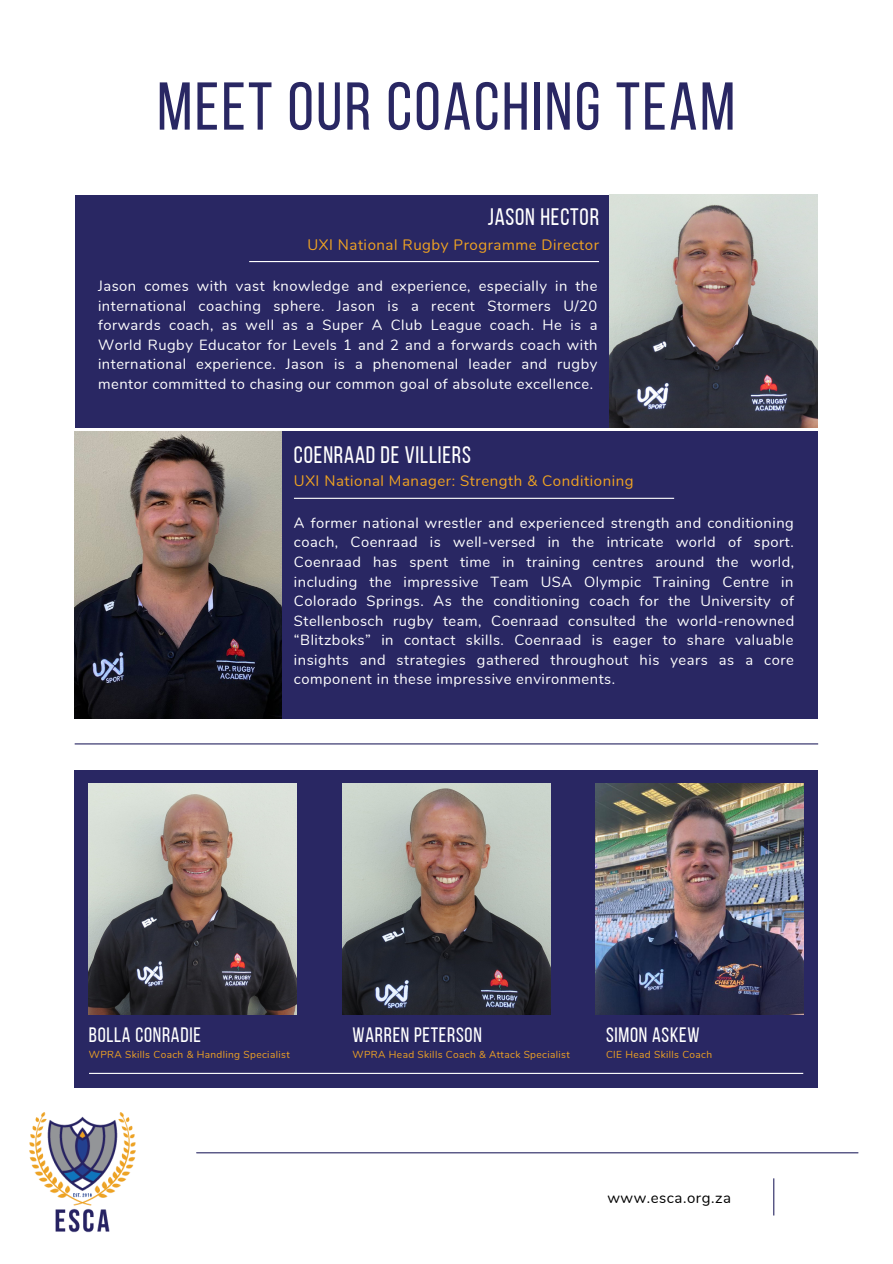
<style>
.page{position:relative;width:893px;height:1264px;background:#fff}
.page>*{position:absolute;margin:0;border:0;box-sizing:border-box;transform-origin:0 0}
.t1{font:67.5px "Bebas Neue";letter-spacing:.035em;color:#292763}
.t2{font:23.85px "Bebas Neue";letter-spacing:.035em;color:#fff}
.t3{font:20.7px "Bebas Neue";letter-spacing:.035em;color:#fff}
.t4{font:15px "Nunito";letter-spacing:.035em;color:#f0a322}
.t5{font:15px "Nunito";letter-spacing:.035em;color:#000}
.t6{font:14.7px/19.6px "Nunito";letter-spacing:.035em;color:#fff;text-align:justify}
.t7{font:10.05px "Nunito";letter-spacing:.035em;color:#f0a322}
</style>
<div class="page">
<hr style="left:197px;top:1152px;width:660px;height:1px;background:#292763">
<hr style="left:773px;top:1178px;width:1px;height:37px;background:#292763">
<img style="left:75px;top:431px;width:208px;height:287px">
<div style="left:283px;top:431px;width:535px;height:287px;background:#292763"></div>
<div style="left:75px;top:769px;width:743px;height:318px;background:#292763"></div>
<img style="left:89px;top:784px;width:208px;height:231px">
<div style="left:75px;top:195px;width:551px;height:232px;background:#292763"></div>
<img style="left:609px;top:195px;width:208px;height:232px">
<hr style="left:249px;top:261px;width:350px;height:1px;background:#fff">
<hr style="left:294px;top:498px;width:380px;height:1px;background:#fff">
<img style="left:30px;top:1112px;width:106px;height:120px">
<img style="left:342px;top:784px;width:208px;height:230px">
<img style="left:595px;top:784px;width:208px;height:230px">
<hr style="left:89px;top:1072px;width:714px;height:1px;background:#fff">
<hr style="left:75px;top:743px;width:743px;height:1px;background:#292763">
<h1 class="t1" style="left:157px;top:79px;width:579px">MEET OUR COACHING TEAM</h1>
<h2 class="t2" style="left:487px;top:207px;width:113px">JASON HECTOR</h2>
<p class="t4" style="left:307px;top:234px;width:293px">UXI National Rugby Programme Director</p>
<p class="t6" style="left:98px;top:276px;width:501px">Jason comes with vast knowledge and experience, especially in the international coaching sphere. Jason is a recent Stormers U/20 forwards coach, as well as a Super A Club League coach. He is a World Rugby Educator for Levels 1 and 2 and a forwards coach with international experience. Jason is a phenomenal leader and rugby mentor committed to chasing our common goal of absolute excellence.</p>
<h2 class="t2" style="left:294px;top:445px;width:178px">COENRAAD DE VILLIERS</h2>
<p class="t4" style="left:294px;top:471px;width:341px">UXI National Manager: Strength &amp; Conditioning</p>
<p class="t6" style="left:294px;top:513px;width:502px">A former national wrestler and experienced strength and conditioning coach, Coenraad is well-versed in the intricate world of sport.<br>Coenraad has spent time in training centres around the world, including the impressive Team USA Olympic Training Centre in Colorado Springs. As the conditioning coach for the University of Stellenbosch rugby team, Coenraad consulted the world-renowned “Blitzboks” in contact skills. Coenraad is eager to share valuable insights and strategies gathered throughout his years as a core component in these impressive environments.</p>
<h3 class="t3" style="left:89px;top:1026px;width:113px">BOLLA CONRADIE</h3>
<p class="t7" style="left:89px;top:1048px;width:202px">WPRA Skills Coach &amp; Handling Specialist</p>
<h3 class="t3" style="left:352px;top:1026px;width:131px">WARREN PETERSON</h3>
<p class="t7" style="left:352px;top:1047px;width:219px">WPRA Head Skills Coach &amp; Attack Specialist</p>
<h3 class="t3" style="left:606px;top:1026px;width:95px">SIMON ASKEW</h3>
<p class="t7" style="left:606px;top:1047px;width:108px">CIE Head Skills Coach</p>
<p class="t5" style="left:607px;top:1187px;width:125px">www.esca.org.za</p>
</div>
